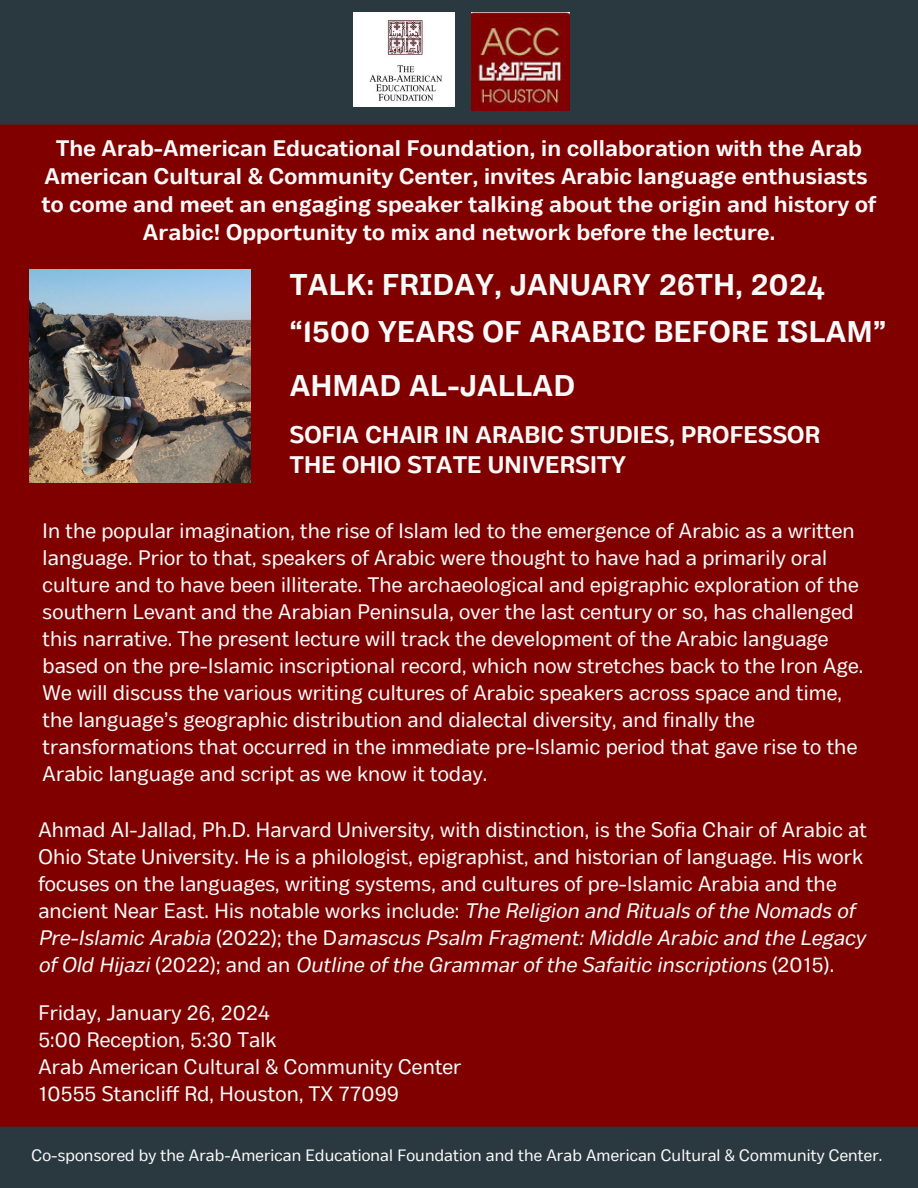
<style>
.page{position:relative;width:918px;height:1188px;background:#800000}
.page>*{position:absolute;margin:0;border:0;box-sizing:border-box;transform-origin:0 0}
.t1{font:700 30px "Body Grotesque";letter-spacing:.015em;color:#f5fbf9}
.t2{font:700 30px "Body Grotesque";letter-spacing:.015em;color:#fafafa}
.t3{font:700 24px "Body Text";letter-spacing:.01em;color:#fafafa}
.t4{font:700 22.5px/28.2px "Body Text";letter-spacing:.01em;color:#fafafa;text-align:center}
.t5{font:21px/27px "Body Text";letter-spacing:.01em;color:#fafafa}
.t6{font:21px "Body Text";letter-spacing:.01em;color:#f5fbf9}
.t7{font:16.5px "Body Text";letter-spacing:.01em;color:#fafafa}
.s1{font-style:italic}
</style>
<div class="page">
<img style="left:29px;top:269px;width:222px;height:213px">
<div style="left:0;top:0;width:918px;height:124px;background:#2a383f"></div>
<div style="left:0;top:1127px;width:918px;height:61px;background:#2a383f"></div>
<img style="left:472px;top:12px;width:97px;height:98px">
<img style="left:353px;top:12px;width:102px;height:95px">
<p class="t4" style="left:45px;top:136px;width:825px">The Arab-American Educational Foundation, in collaboration with the Arab<br>American Cultural &amp; Community Center, invites Arabic language enthusiasts</p>
<p class="t4" style="left:42px;top:192px;width:836px">to come and meet an engaging speaker talking about the origin and history of<br>Arabic! Opportunity to mix and network before the lecture.</p>
<p class="t1" style="left:290px;top:268px;width:537px">TALK: FRIDAY, JANUARY 26TH, 2024</p>
<p class="t2" style="left:290px;top:314px;width:598px">“1500 YEARS OF ARABIC BEFORE ISLAM”</p>
<p class="t1" style="left:290px;top:368px;width:286px">AHMAD AL-JALLAD</p>
<p class="t3" style="left:290px;top:421px;width:532px">SOFIA CHAIR IN ARABIC STUDIES, PROFESSOR</p>
<p class="t3" style="left:290px;top:451px;width:338px">THE OHIO STATE UNIVERSITY</p>
<p class="t5" style="left:43px;top:518px;width:822px">In the popular imagination, the rise of Islam led to the emergence of Arabic as a written language. Prior to that, speakers of Arabic were thought to have had a primarily oral culture and to have been illiterate. The archaeological and epigraphic exploration of the southern Levant and the Arabian Peninsula, over the last century or so, has challenged this narrative. The present lecture will track the development of the Arabic language based on the pre-Islamic inscriptional record, which now stretches back to the Iron Age.<br>We will discuss the various writing cultures of Arabic speakers across space and time, the language’s geographic distribution and dialectal diversity, and finally the transformations that occurred in the immediate pre-Islamic period that gave rise to the Arabic language and script as we know it today.</p>
<p class="t5" style="left:38px;top:818px;width:830px">Ahmad Al-Jallad, Ph.D. Harvard University, with distinction, is the Sofia Chair of Arabic at Ohio State University. He is a philologist, epigraphist, and historian of language. His work focuses on the languages, writing systems, and cultures of pre-Islamic Arabia and the ancient Near East. His notable works include: <span class="s1">The Religion and Rituals of the Nomads of Pre-Islamic Arabia</span> (2022); the D<span class="s1">amascus Psalm Fragment: Middle Arabic and the Legacy of Old Hijazi</span> (2022); and an <span class="s1">Outline of the Grammar of the Safaitic inscriptions</span> (2015).</p>
<p class="t6" style="left:38px;top:1000px;width:233px">Friday, January 26, 2024</p>
<p class="t6" style="left:38px;top:1027px;width:240px">5:00 Reception, 5:30 Talk</p>
<p class="t6" style="left:38px;top:1054px;width:425px">Arab American Cultural &amp; Community Center</p>
<p class="t6" style="left:38px;top:1081px;width:362px">10555 Stancliff Rd, Houston, TX 77099</p>
<p class="t7" style="left:31px;top:1145px;width:852px">Co-sponsored by the Arab-American Educational Foundation and the Arab American Cultural &amp; Community Center.</p>
</div>
